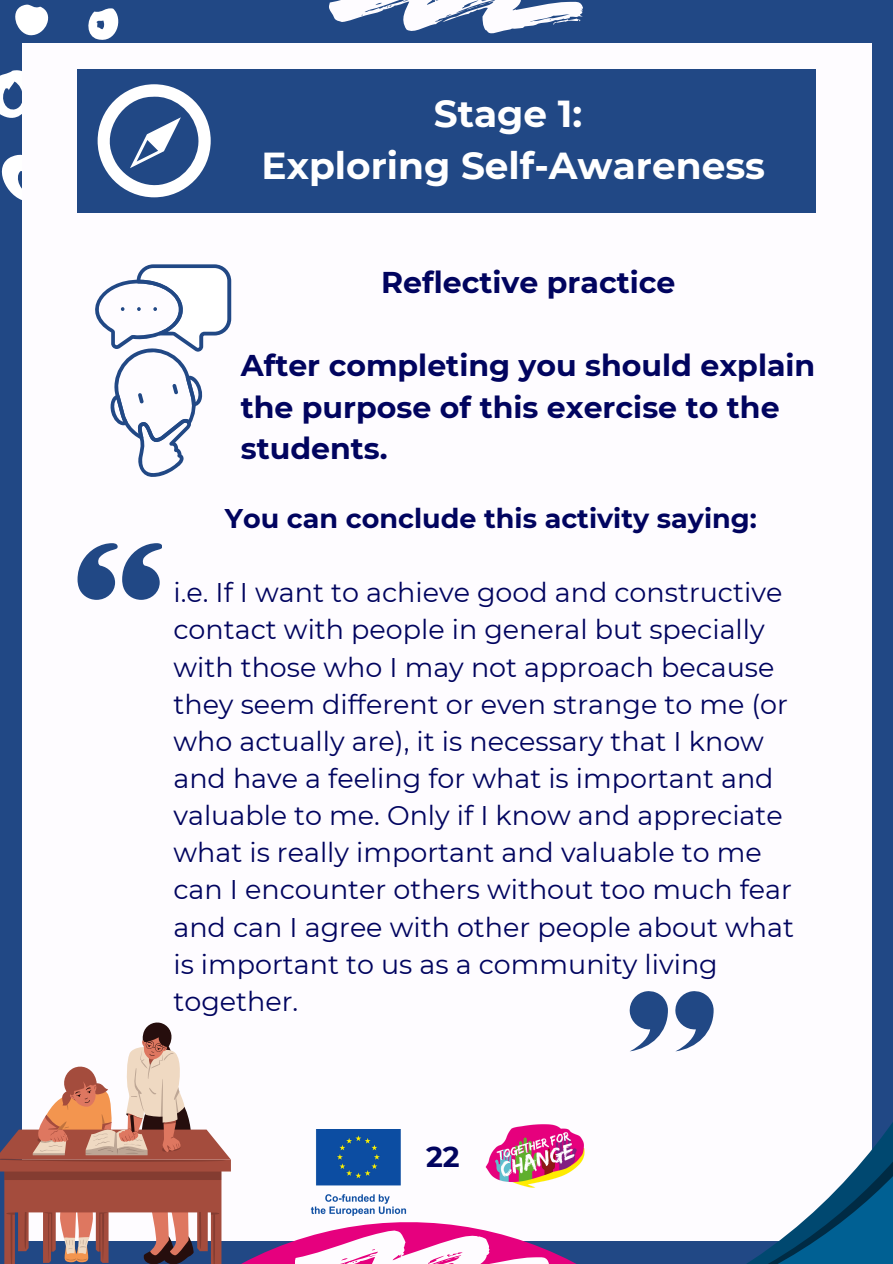
<style>
.page{position:relative;width:893px;height:1264px;background:#fff}
.page>*{position:absolute;margin:0;border:0;box-sizing:border-box;transform-origin:0 0}
.t1{font:700 37.5px/51.8px "Montserrat";color:#fff;text-align:center}
.t2{font:700 30px/41.7px "Montserrat";color:#01045f}
.t3{font:700 28.5px "Montserrat";color:#01045f}
.t4{font:27px/37.2px "Montserrat";color:#01045f}
.t5{font:700 27px "Montserrat";color:#01045f}
</style>
<div class="page">
<div style="left:0;top:0;width:892px;height:1263px;background:#214885"></div>
<svg style="left:15px;top:4px;width:34px;height:32px"></svg>
<svg style="left:88px;top:8px;width:31px;height:32px"></svg>
<svg style="left:0;top:64px;width:23px;height:71px"></svg>
<svg style="left:1px;top:152px;width:22px;height:50px"></svg>
<div style="left:23px;top:43px;width:848px;height:1197px;background:#fefcff"></div>
<svg style="left:231px;top:1124px;width:386px;height:139px"></svg>
<svg style="left:329px;top:0;width:253px;height:34px"></svg>
<svg style="left:295px;top:1230px;width:253px;height:33px;background:#f088c3"></svg>
<svg style="left:617px;top:1064px;width:275px;height:199px"></svg>
<div style="left:77px;top:69px;width:738px;height:143px;background:#214885"></div>
<svg style="left:97px;top:84px;width:114px;height:114px"></svg>
<svg style="left:0;top:1021px;width:231px;height:242px"></svg>
<svg style="left:95px;top:264px;width:136px;height:213px"></svg>
<svg style="left:77px;top:543px;width:85px;height:57px"></svg>
<svg style="left:629px;top:991px;width:39px;height:60px"></svg>
<svg style="left:675px;top:991px;width:38px;height:60px"></svg>
<p class="t1" style="left:261px;top:88px;width:505px">Stage 1:<br>Exploring Self-Awareness</p>
<p class="t2" style="left:381px;top:261px;width:296px">Reflective practice</p>
<p class="t2" style="left:241px;top:344px;width:576px">After completing you should explain the purpose of this exercise to the students.</p>
<p class="t5" style="left:225px;top:502px;width:533px">You can conclude this activity saying:</p>
<p class="t4" style="left:173px;top:574px;width:622px">i.e. If I want to achieve good and constructive contact with people in general but specially with those who I may not approach because they seem different or even strange to me (or who actually are), it is necessary that I know and have a feeling for what is important and valuable to me. Only if I know and appreciate what is really important and valuable to me can I encounter others without too much fear and can I agree with other people about what is important to us as a community living together.</p>
<p class="t3" style="left:426px;top:1139px;width:35px">22</p>
</div>
